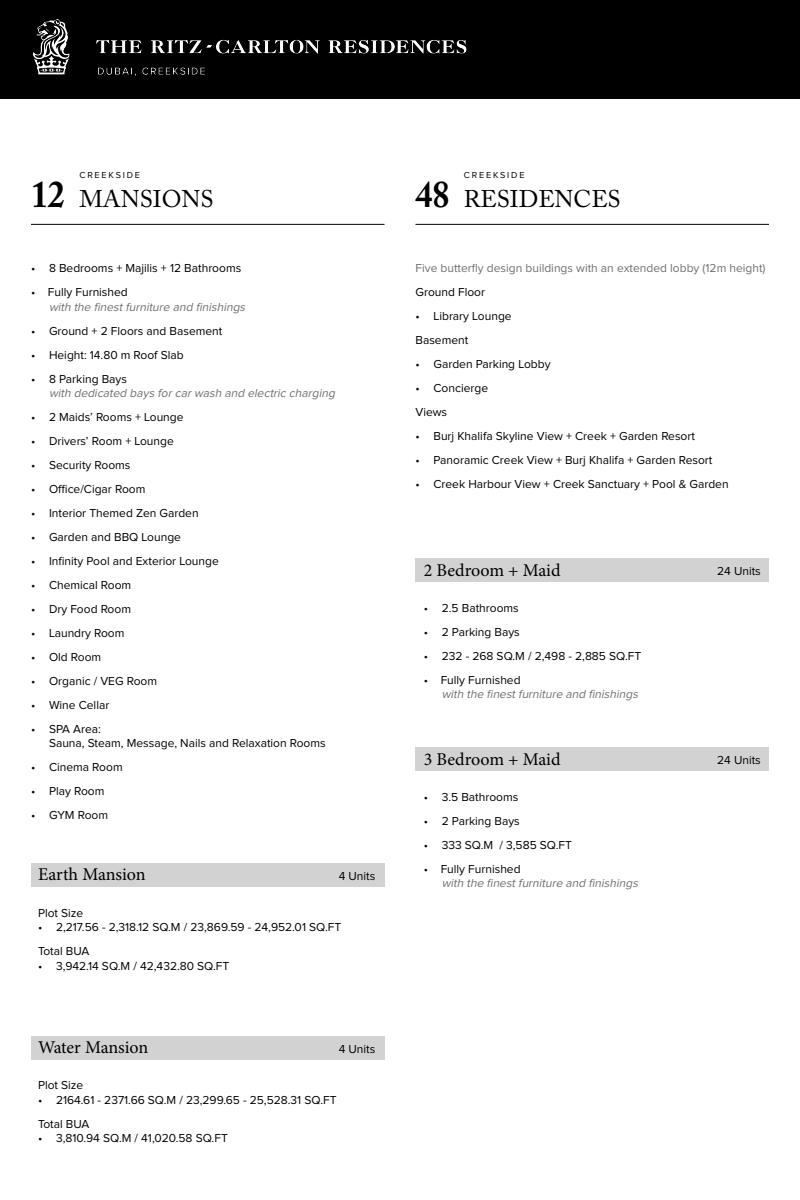
<style>
.page{position:relative;width:800px;height:1200px;background:#fff}
.page>*{position:absolute;margin:0;border:0;box-sizing:border-box;transform-origin:0 0}
.t1{font:700 37.5px "Adobe Caslon Pro";color:#000;scale:.9 1}
.t2{font:24px "Adobe Caslon Pro";color:#000}
.t3{font:18px "Minion Pro";letter-spacing:-.005em;color:#000}
.t4{font:12px/24px "Proxima Nova";color:#000}
.t5{font:italic 12px "Proxima Nova";color:#6f7073}
.t6{font:12px "Proxima Nova";color:#6f7073}
.t7{font:9px "Proxima Nova";letter-spacing:.2em;color:#000}
</style>
<div class="page">
<div style="left:0;top:0;width:800px;height:99px;background:#000"></div>
<img style="left:33px;top:19px;width:434px;height:57px">
<hr style="left:31px;top:224px;width:353px;height:1px;background:#000">
<hr style="left:416px;top:224px;width:353px;height:1px;background:#000">
<div style="left:31px;top:863px;width:353px;height:24px;background:#d2d2d3"></div>
<div style="left:31px;top:1036px;width:353px;height:24px;background:#d2d2d3"></div>
<div style="left:416px;top:558px;width:353px;height:24px;background:#d2d2d3"></div>
<div style="left:416px;top:747px;width:353px;height:24px;background:#d2d2d3"></div>
<h1 class="t1" style="left:31px;top:172px;width:39px">12</h1>
<p class="t7" style="left:79px;top:171px;width:62px">CREEKSIDE</p>
<h2 class="t2" style="left:79px;top:184px;width:136px">MANSIONS</h2>
<p class="t4" style="left:31px;top:257px;width:212px">• 8 Bedrooms + Majilis + 12 Bathrooms</p>
<p class="t4" style="left:31px;top:281px;width:98px">• Fully Furnished</p>
<p class="t5" style="left:49px;top:301px;width:200px">with the finest furniture and finishings</p>
<p class="t4" style="left:31px;top:319px;width:193px">• Ground + 2 Floors and Basement</p>
<p class="t4" style="left:31px;top:343px;width:154px">• Height: 14.80 m Roof Slab</p>
<p class="t4" style="left:31px;top:367px;width:98px">• 8 Parking Bays</p>
<p class="t5" style="left:49px;top:388px;width:290px">with dedicated bays for car wash and electric charging</p>
<p class="t4" style="left:31px;top:406px;width:154px">• 2 Maids’ Rooms + Lounge</p>
<p class="t4" style="left:31px;top:430px;width:144px">• Drivers’ Room + Lounge</p>
<p class="t4" style="left:31px;top:454px;width:101px">• Security Rooms</p>
<p class="t4" style="left:31px;top:478px;width:116px">• Office/Cigar Room</p>
<p class="t4" style="left:31px;top:502px;width:169px">• Interior Themed Zen Garden</p>
<p class="t4" style="left:31px;top:526px;width:152px">• Garden and BBQ Lounge</p>
<p class="t4" style="left:31px;top:550px;width:189px">• Infinity Pool and Exterior Lounge</p>
<p class="t4" style="left:31px;top:574px;width:102px">• Chemical Room</p>
<p class="t4" style="left:31px;top:598px;width:102px">• Dry Food Room</p>
<p class="t4" style="left:31px;top:622px;width:95px">• Laundry Room</p>
<p class="t4" style="left:31px;top:646px;width:72px">• Old Room</p>
<p class="t4" style="left:31px;top:670px;width:128px">• Organic / VEG Room</p>
<p class="t4" style="left:31px;top:694px;width:80px">• Wine Cellar</p>
<p class="t4" style="left:49px;top:722px;width:278px;line-height:14.4px;text-indent:-18px">• SPA Area:<br>Sauna, Steam, Message, Nails and Relaxation Rooms</p>
<p class="t4" style="left:31px;top:756px;width:93px">• Cinema Room</p>
<p class="t4" style="left:31px;top:780px;width:75px">• Play Room</p>
<p class="t4" style="left:31px;top:804px;width:79px">• GYM Room</p>
<h3 class="t3" style="left:38px;top:863px;width:109px">Earth Mansion</h3>
<p class="t4" style="left:38px;top:901px;width:47px">Plot Size</p>
<p class="t4" style="left:38px;top:916px;width:305px">• 2,217.56 - 2,318.12 SQ.M / 23,869.59 - 24,952.01 SQ.FT<br>Total BUA</p>
<p class="t4" style="left:38px;top:954px;width:193px">• 3,942.14 SQ.M / 42,432.80 SQ.FT</p>
<p class="t4" style="left:339px;top:864px;width:38px">4 Units</p>
<h3 class="t3" style="left:38px;top:1035px;width:112px">Water Mansion</h3>
<p class="t4" style="left:38px;top:1074px;width:47px">Plot Size</p>
<p class="t4" style="left:38px;top:1088px;width:300px">• 2164.61 - 2371.66 SQ.M / 23,299.65 - 25,528.31 SQ.FT<br>Total BUA</p>
<p class="t4" style="left:38px;top:1126px;width:191px">• 3,810.94 SQ.M / 41,020.58 SQ.FT</p>
<p class="t4" style="left:339px;top:1038px;width:38px">4 Units</p>
<h1 class="t1" style="left:416px;top:172px;width:39px">48</h1>
<p class="t7" style="left:464px;top:171px;width:62px">CREEKSIDE</p>
<h2 class="t2" style="left:464px;top:184px;width:158px">RESIDENCES</h2>
<p class="t6" style="left:416px;top:263px;width:352px">Five butterfly design buildings with an extended lobby (12m height)</p>
<p class="t4" style="left:416px;top:281px;width:71px">Ground Floor</p>
<p class="t4" style="left:416px;top:305px;width:98px">• Library Lounge<br>Basement</p>
<p class="t4" style="left:416px;top:353px;width:137px">• Garden Parking Lobby</p>
<p class="t4" style="left:416px;top:377px;width:74px">• Concierge<br>Views</p>
<p class="t4" style="left:416px;top:425px;width:281px">• Burj Khalifa Skyline View + Creek + Garden Resort</p>
<p class="t4" style="left:416px;top:449px;width:298px">• Panoramic Creek View + Burj Khalifa + Garden Resort</p>
<p class="t4" style="left:416px;top:473px;width:315px">• Creek Harbour View + Creek Sanctuary + Pool &amp; Garden</p>
<h3 class="t3" style="left:424px;top:558px;width:138px">2 Bedroom + Maid</h3>
<p class="t4" style="left:717px;top:559px;width:45px">24 Units</p>
<p class="t4" style="left:424px;top:596px;width:97px">• 2.5 Bathrooms</p>
<p class="t4" style="left:424px;top:620px;width:98px">• 2 Parking Bays</p>
<p class="t4" style="left:424px;top:644px;width:219px">• 232 - 268 SQ.M / 2,498 - 2,885 SQ.FT</p>
<p class="t4" style="left:424px;top:668px;width:98px">• Fully Furnished</p>
<p class="t5" style="left:442px;top:689px;width:200px">with the finest furniture and finishings</p>
<h3 class="t3" style="left:424px;top:747px;width:138px">3 Bedroom + Maid</h3>
<p class="t4" style="left:717px;top:749px;width:45px">24 Units</p>
<p class="t4" style="left:424px;top:785px;width:96px">• 3.5 Bathrooms</p>
<p class="t4" style="left:424px;top:809px;width:98px">• 2 Parking Bays</p>
<p class="t4" style="left:424px;top:833px;width:150px">• 333 SQ.M / 3,585 SQ.FT</p>
<p class="t4" style="left:424px;top:857px;width:98px">• Fully Furnished</p>
<p class="t5" style="left:442px;top:878px;width:200px">with the finest furniture and finishings</p>
</div>
